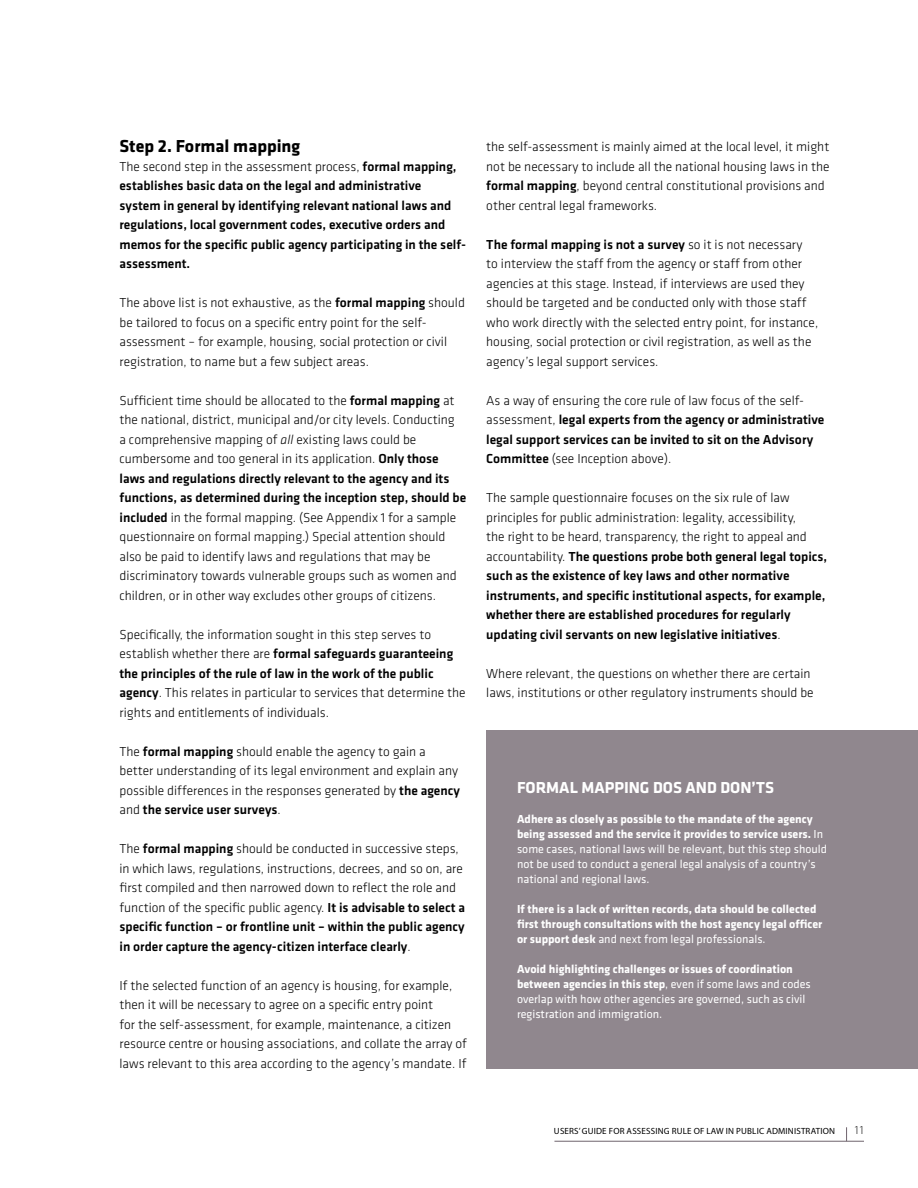
<style>
.page{position:relative;width:918px;height:1188px;background:#fff}
.page>*{position:absolute;margin:0;border:0;box-sizing:border-box;transform-origin:0 0}
.t1{font:700 18px "Klavika";color:#000}
.t2{font:700 16.5px "Klavika";color:#fff}
.t3{font:300 13.5px/19.5px "Klavika";color:#000}
.t4{font:500 13.5px/19.5px "Klavika";color:#000}
.t5{font:300 condensed 12.15px "Myriad Pro";color:#000;scale:1.11 1}
.t6{font:12px/15px "Klavika";color:#fff}
.t7{font:700 12px/15px "Klavika";color:#fff}
.t8{font:9px "Myriad Pro";letter-spacing:.02em;color:#000}
.s1{font-weight:300}
.s2{font-weight:500}
.s3{font-style:italic}
.s4{font-weight:700}
.s5{font-weight:400}
</style>
<div class="page">
<svg style="left:846px;top:1127px;width:1px;height:14px"></svg>
<hr style="left:554px;top:1141px;width:310px;height:1px;background:#6f646d">
<div style="left:486px;top:731px;width:432px;height:338px;background:#90878e"></div>
<h1 class="t1" style="left:119px;top:136px;width:182px">Step 2. Formal mapping</h1>
<p class="t4" style="left:119px;top:157px;width:348px"><span class="s1">The second step in the assessment process,</span> formal mapping, establishes basic data on the legal and administrative<br>system in general by identifying relevant national laws and regulations, local government codes, executive orders and memos for the specific public agency participating in the self&shy;assessment.</p>
<p class="t3" style="left:119px;top:293px;width:347px">The above list is not exhaustive, as the <span class="s2">formal mapping</span> should be tailored to focus on a specific entry point for the self&shy;assessment – for example, housing, social protection or civil registration, to name but a few subject areas.</p>
<p class="t3" style="left:119px;top:391px;width:348px">Sufficient time should be allocated to the <span class="s2">formal mapping</span> at the national, district, municipal and/or city levels. Conducting<br>a comprehensive mapping of <span class="s3">all</span> existing laws could be cumbersome and too general in its application. <span class="s2">Only those laws and regulations directly relevant to the agency and its functions, as determined during the inception step, should be included</span> in the formal mapping. (See Appendix 1 for a sample questionnaire on formal mapping.) Special attention should also be paid to identify laws and regulations that may be discriminatory towards vulnerable groups such as women and children, or in other way excludes other groups of citizens.</p>
<p class="t3" style="left:119px;top:625px;width:348px">Specifically, the information sought in this step serves to establish whether there are <span class="s2">formal safeguards guaranteeing the principles of the rule of law in the work of the public agency</span>. This relates in particular to services that determine the rights and entitlements of individuals.</p>
<p class="t3" style="left:119px;top:742px;width:342px">The <span class="s2">formal mapping</span> should enable the agency to gain a better understanding of its legal environment and explain any possible differences in the responses generated by <span class="s2">the agency </span>and <span class="s2">the service user surveys</span>.</p>
<p class="t3" style="left:119px;top:839px;width:347px">The <span class="s2">formal mapping</span> should be conducted in successive steps, in which laws, regulations, instructions, decrees, and so on, are first compiled and then narrowed down to reflect the role and function of the specific public agency. <span class="s2">It is advisable to select a specific function – or frontline unit – within the public agency in order capture the agency-citizen interface clearly</span>.</p>
<p class="t3" style="left:119px;top:976px;width:349px">If the selected function of an agency is housing, for example, then it will be necessary to agree on a specific entry point<br>for the self-assessment, for example, maintenance, a citizen resource centre or housing associations, and collate the array of laws relevant to this area according to the agency’s mandate. If</p>
<p class="t3" style="left:486px;top:137px;width:345px">the self-assessment is mainly aimed at the local level, it might not be necessary to include all the national housing laws in the <span class="s2">formal mapping</span>, beyond central constitutional provisions and other central legal frameworks.</p>
<p class="t3" style="left:486px;top:235px;width:334px"><span class="s2">The formal mapping is not a survey</span> so it is not necessary<br>to interview the staff from the agency or staff from other agencies at this stage. Instead, if interviews are used they should be targeted and be conducted only with those staff who work directly with the selected entry point, for instance, housing, social protection or civil registration, as well as the agency’s legal support services.</p>
<p class="t4" style="left:486px;top:391px;width:340px"><span class="s1">As a way of ensuring the core rule of law focus of the self&shy;assessment,</span> legal experts from the agency or administrative legal support services can be invited to sit on the Advisory Committee <span class="s1">(see Inception above).</span></p>
<p class="t4" style="left:486px;top:488px;width:343px"><span class="s1">The sample questionnaire focuses on the six rule of law principles for public administration: legality, accessibility,<br>the right to be heard, transparency, the right to appeal and accountability.</span> The questions probe both general legal topics, such as the existence of key laws and other normative instruments, and specific institutional aspects, for example, whether there are established procedures for regularly updating civil servants on new legislative initiatives<span class="s1">.</span></p>
<p class="t3" style="left:486px;top:664px;width:329px">Where relevant, the questions on whether there are certain laws, institutions or other regulatory instruments should be</p>
<p class="t2" style="left:517px;top:778px;width:20px">Formal</p>
<p class="t2" style="left:581px;top:778px;width:11px">mapping</p>
<p class="t2" style="left:653px;top:778px;width:11px">dos</p>
<p class="t2" style="left:686px;top:778px;width:12px">and</p>
<p class="t2" style="left:720px;top:778px;width:11px">don</p>
<p class="t2" style="left:752px;top:778px;width:15px">’ts</p>
<p class="t6" style="left:517px;top:812px;width:312px"><span class="s4">Adhere as closely as possible to the mandate of the agency being assessed and the service it provides to service users.</span> In some cases, national laws will be relevant, but this step should not be used to conduct a general legal analysis of a country’s national and regional laws.</p>
<p class="t7" style="left:517px;top:902px;width:307px">If there is a lack of written records, data should be collected first through consultations with the host agency legal officer or support desk <span class="s5">and next from legal professionals.</span></p>
<p class="t6" style="left:517px;top:962px;width:295px"><span class="s4">Avoid highlighting challenges or issues of coordination between agencies in this step</span>, even if some laws and codes overlap with how other agencies are governed, such as civil registration and immigration.</p>
<p class="t8" style="left:554px;top:1126px;width:283px">USERS’ GUIDE FOR ASSESSING RU LE OF LAW IN PUBLIC ADMINISTRATION</p>
<p class="t5" style="left:854px;top:1124px;width:10px">11</p>
</div>
